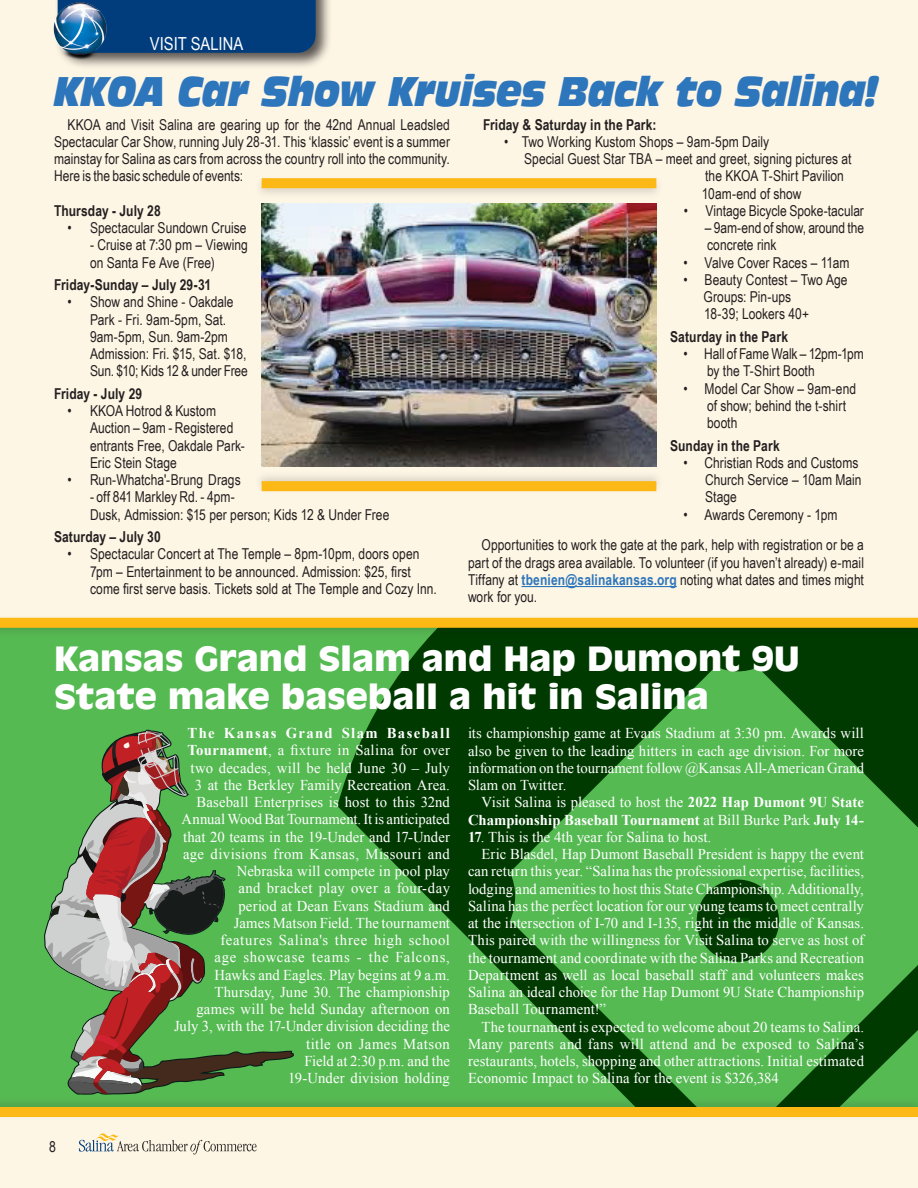
<style>
.page{position:relative;width:918px;height:1188px;background:#fef6e5}
.page>*{position:absolute;margin:0;border:0;box-sizing:border-box;transform-origin:0 0}
.t1{font:italic 40.5px "Antique Olive Nord";letter-spacing:-.01em;color:#2e76bc;scale:.75 1}
.t2{font:900 33px/37.5px "Antique Olive";color:#fff;scale:1.1 1}
.t3{font:18px "Arial Narrow";color:#fff}
.t4{font:15px/17.2px "Times New Roman";letter-spacing:.01em;color:#fff;text-align:right}
.t5{font:15px/17.2px "Arial Narrow";color:#231f20}
.t6{font:700 15px "Arial Narrow";letter-spacing:.005em;color:#231f20}
.t7{font:700 15px/17.2px "Times New Roman";color:#fff;text-align:right}
.s1{font-weight:700;color:#2e76bc}
.s2{font-weight:700}
.s3{font-weight:400}
</style>
<div class="page">
<div style="left:0;top:624px;width:918px;height:483px;background:#56ba53"></div>
<svg style="left:337px;top:639px;width:581px;height:456px"></svg>
<div style="left:697px;top:880px;width:82px;height:82px;background:#003a00;border-radius:50%"></div>
<hr style="left:726px;top:919px;width:23px;height:4px;background:#004a00">
<hr style="left:521px;top:586px;width:156px;height:1px;background:#2e76bc">
<svg style="left:79px;top:1133px;width:177px;height:22px"></svg>
<div style="left:54px;top:0;width:278px;height:70px;background:#231f20;opacity:.75"></div>
<div style="left:111px;top:0;width:205px;height:53px;background:#013d7d"></div>
<img style="left:53px;top:0;width:58px;height:64px">
<div style="left:0;top:614px;width:918px;height:25px;background:#231f20;opacity:.15"></div>
<div style="left:0;top:618px;width:918px;height:10px;background:#fcb814"></div>
<div style="left:0;top:1095px;width:918px;height:26px;background:#231f20;opacity:.15"></div>
<div style="left:0;top:1107px;width:918px;height:10px;background:#fcb814"></div>
<div style="left:254px;top:174px;width:410px;height:26px;background:#231f20;opacity:.15"></div>
<div style="left:262px;top:178px;width:394px;height:10px;background:#fcb814"></div>
<div style="left:254px;top:469px;width:410px;height:26px;background:#231f20;opacity:.15"></div>
<div style="left:262px;top:481px;width:394px;height:10px;background:#fcb814"></div>
<img style="left:261px;top:203px;width:396px;height:263px">
<svg style="left:45px;top:730px;width:249px;height:364px"></svg>
<p class="t3" style="left:150px;top:30px;width:95px">VISIT SALINA</p>
<h1 class="t1" style="left:54px;top:66px;width:1100px">KKOA Car Show Kruises Back to Salina!</h1>
<p class="t5" style="left:54px;top:115px;width:398px;text-indent:13px">KKOA and Visit Salina are gearing up for the 42nd Annual Leadsled Spectacular Car Show, running July 28-31. This ‘klassic’ event is a summer mainstay for Salina as cars from across the country roll into the community.<br>Here is the basic schedule of events:</p>
<p class="t6" style="left:54px;top:199px;width:108px">Thursday - July 28</p>
<p class="t5" style="left:67px;top:219px;width:181px">• Spectacular Sundown Cruise</p>
<p class="t5" style="left:90px;top:236px;width:159px">- Cruise at 7:30 pm – Viewing on Santa Fe Ave (Free)</p>
<p class="t6" style="left:54px;top:274px;width:159px">Friday-Sunday – July 29-31</p>
<p class="t5" style="left:90px;top:293px;width:159px;text-indent:-23px">• Show and Shine - Oakdale<br>Park - Fri. 9am-5pm, Sat.<br>9am-5pm, Sun. 9am-2pm<br>Admission: Fri. $15, Sat. $18,<br>Sun. $10; Kids 12 &amp; under Free</p>
<p class="t6" style="left:54px;top:382px;width:90px">Friday - July 29</p>
<p class="t5" style="left:90px;top:402px;width:156px;text-indent:-23px">• KKOA Hotrod &amp; Kustom<br>Auction – 9am - Registered entrants Free, Oakdale Park-<br>Eric Stein Stage</p>
<p class="t5" style="left:67px;top:471px;width:175px">• Run-Whatcha'-Brung Drags</p>
<p class="t5" style="left:90px;top:488px;width:301px">- off 841 Markley Rd. - 4pm-<br>Dusk, Admission: $15 per person; Kids 12 &amp; Under Free</p>
<p class="t6" style="left:54px;top:526px;width:108px">Saturday – July 30</p>
<p class="t5" style="left:90px;top:545px;width:348px;text-indent:-23px">• Spectacular Concert at The Temple – 8pm-10pm, doors open<br>7pm – Entertainment to be announced. Admission: $25, first come first serve basis. Tickets sold at The Temple and Cozy Inn.</p>
<p class="t6" style="left:483px;top:113px;width:175px">Friday &amp; Saturday in the Park:</p>
<p class="t5" style="left:504px;top:133px;width:267px">• Two Working Kustom Shops – 9am-5pm Daily</p>
<p class="t5" style="left:524px;top:150px;width:329px">Special Guest Star TBA – meet and greet, signing pictures at</p>
<p class="t5" style="left:705px;top:167px;width:140px">the KKOA T-Shirt Pavilion</p>
<p class="t5" style="left:702px;top:184px;width:101px">10am-end of show</p>
<p class="t5" style="left:684px;top:202px;width:182px">• Vintage Bicycle Spoke-tacular</p>
<p class="t5" style="left:705px;top:219px;width:161px">– 9am-end of show, around the concrete rink</p>
<p class="t5" style="left:684px;top:253px;width:167px">• Valve Cover Races – 11am</p>
<p class="t5" style="left:704px;top:271px;width:146px;text-indent:-20px">• Beauty Contest – Two Age<br>Groups: Pin-ups<br>18-39; Lookers 40+</p>
<p class="t6" style="left:670px;top:325px;width:119px">Saturday in the Park</p>
<p class="t5" style="left:707px;top:345px;width:158px;text-indent:-23px">• Hall of Fame Walk – 12pm-1pm by the T-Shirt Booth</p>
<p class="t5" style="left:707px;top:379px;width:151px;text-indent:-23px">• Model Car Show – 9am-end of show; behind the t-shirt booth</p>
<p class="t6" style="left:670px;top:434px;width:111px">Sunday in the Park</p>
<p class="t5" style="left:705px;top:454px;width:158px;text-indent:-22px">• Christian Rods and Customs<br>Church Service – 10am Main<br>Stage</p>
<p class="t5" style="left:481px;top:499px;width:384px;line-height:30.8px;text-indent:202px">• Awards Ceremony - 1pm<br>Opportunities to work the gate at the park, help with registration or be a</p>
<p class="t5" style="left:468px;top:553px;width:398px;text-align:justify">part of the drags area available. To volunteer (if you haven’t already) e-mail Tiffany at <span class="s1">tbenien@salinakansas.org</span> noting what dates and times might work for you.</p>
<h2 class="t2" style="left:54px;top:639px;width:680px">Kansas Grand Slam and Hap Dumont 9U<br>State make baseball a hit in Salina</h2>
<p class="t5" style="left:49px;top:1138px;width:8px">8</p>
<p class="t4" style="left:174px;top:724px;width:278px"><span class="s2">The Kansas Grand Slam Baseball Tournament</span>, a fixture in Salina for over two decades, will be held June 30 – July<br>3 at the Berkley Family Recreation Area.<br>Baseball Enterprises is host to this 32nd Annual Wood Bat Tournament. It is anticipated that 20 teams in the 19-Under and 17-Under age divisions from Kansas, Missouri and Nebraska will compete in pool play<br>and bracket play over a four-day<br>period at Dean Evans Stadium and<br>James Matson Field. The tournament<br>features Salina's three high school<br>age showcase teams - the Falcons, Hawks and Eagles. Play begins at 9 a.m.<br>Thursday, June 30. The championship games will be held Sunday afternoon on July 3, with the 17-Under division deciding the title on James Matson<br>Field at 2:30 p.m. and the<br>19-Under division holding</p>
<p class="t4" style="left:468px;top:724px;width:398px;text-align:justify">its championship game at Evans Stadium at 3:30 pm. Awards will also be given to the leading hitters in each age division. For more information on the tournament follow @Kansas All-American Grand Slam on Twitter.</p>
<p class="t7" style="left:468px;top:793px;width:398px"><span class="s3">Visit Salina is pleased to host the</span> 2022 Hap Dumont 9U State<br>Championship Baseball Tournament <span class="s3">at Bill Burke Park</span> July 14-</p>
<p class="t4" style="left:468px;top:828px;width:245px"><span class="s2">17</span>. This is the 4th year for Salina to host.</p>
<p class="t4" style="left:482px;top:845px;width:384px">Eric Blasdel, Hap Dumont Baseball President is happy the event</p>
<p class="t4" style="left:468px;top:862px;width:397px">can return this year. “Salina has the professional expertise, facilities,</p>
<p class="t4" style="left:468px;top:880px;width:397px">lodging and amenities to host this State Championship. Additionally,</p>
<p class="t4" style="left:468px;top:897px;width:397px">Salina has the perfect location for our young teams to meet centrally</p>
<p class="t4" style="left:468px;top:914px;width:398px">at the intersection of I-70 and I-135, right in the middle of Kansas.</p>
<p class="t4" style="left:468px;top:931px;width:397px">This paired with the willingness for Visit Salina to serve as host of</p>
<p class="t4" style="left:468px;top:949px;width:398px">the tournament and coordinate with the Salina Parks and Recreation</p>
<p class="t4" style="left:468px;top:966px;width:398px">Department as well as local baseball staff and volunteers makes</p>
<p class="t4" style="left:468px;top:983px;width:397px">Salina an ideal choice for the Hap Dumont 9U State Championship</p>
<p class="t4" style="left:468px;top:1000px;width:140px">Baseball Tournament!”</p>
<p class="t4" style="left:482px;top:1018px;width:384px">The tournament is expected to welcome about 20 teams to Salina.</p>
<p class="t4" style="left:468px;top:1035px;width:398px">Many parents and fans will attend and be exposed to Salina’s</p>
<p class="t4" style="left:468px;top:1052px;width:397px">restaurants, hotels, shopping and other attractions. Initial estimated</p>
<p class="t4" style="left:468px;top:1069px;width:312px">Economic Impact to Salina for the event is $326,384</p>
</div>
